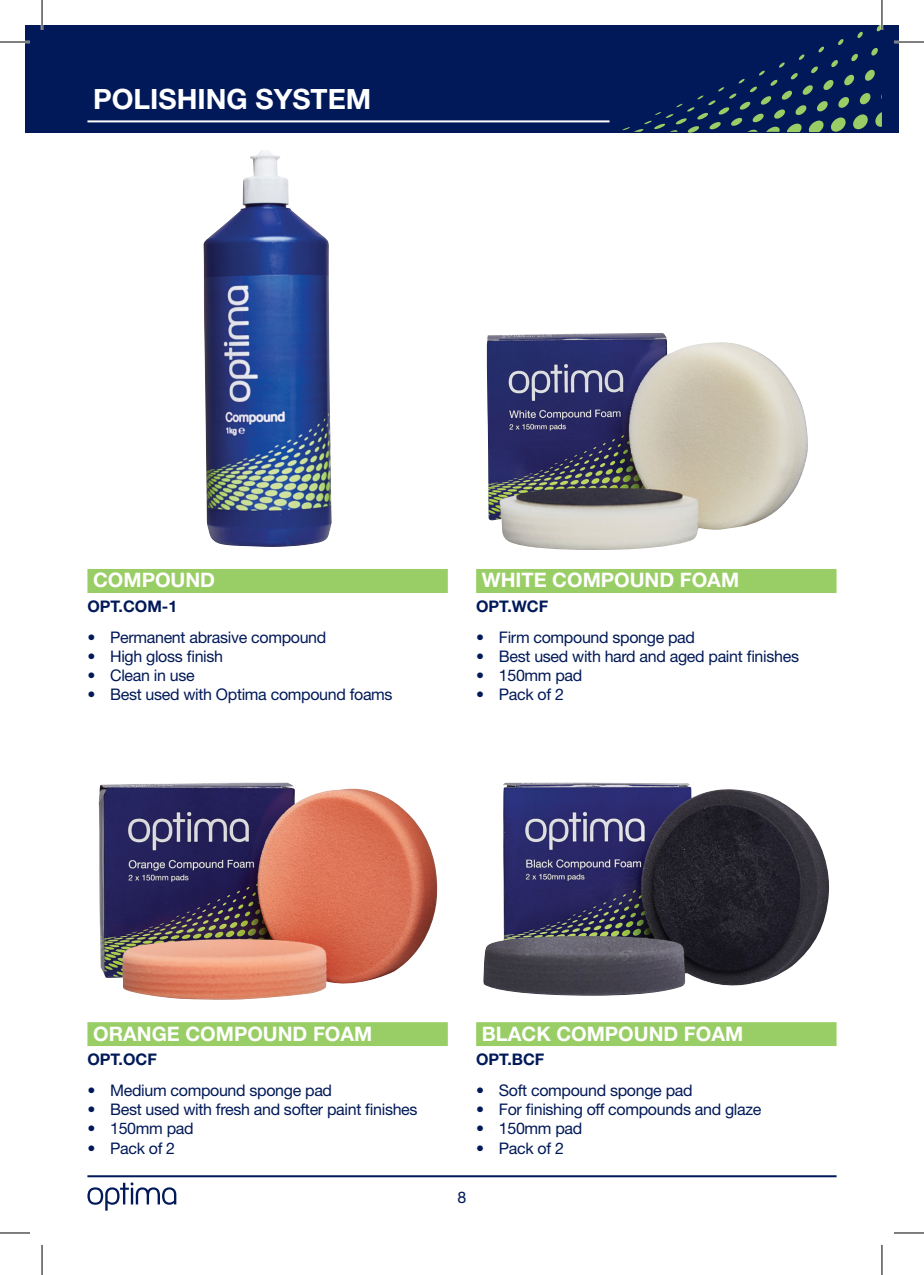
<style>
.page{position:relative;width:924px;height:1275px;background:#fff}
.page>*{position:absolute;margin:0;border:0;box-sizing:border-box;transform-origin:0 0}
.numered_header{font:700 28px "Helvetica Neue LT Std";color:#fff}
.numered_header-2{font:700 20px "Helvetica Neue LT Std";color:#fff}
.t1{font:16px "Helvetica Neue LT Std";letter-spacing:-.02em;color:#011958}
.Part_No{font:700 16px "Helvetica Neue LT Std";color:#011958}
</style>
<div class="page">
<div style="left:25px;top:25px;width:856px;height:108px;background:#011958"></div>
<div style="left:881px;top:25px;width:17px;height:108px;background:#011958"></div>
<hr style="left:87px;top:1175px;width:749px;height:2px;background:#011958">
<svg style="left:87px;top:1182px;width:89px;height:28px"></svg>
<svg style="left:622px;top:25px;width:259px;height:108px"></svg>
<hr style="left:87px;top:120px;width:522px;height:2px;background:#fff">
<div style="left:87px;top:569px;width:360px;height:24px;background:#99cd65"></div>
<div style="left:87px;top:1022px;width:360px;height:24px;background:#99cd65"></div>
<div style="left:476px;top:1022px;width:360px;height:24px;background:#99cd65"></div>
<div style="left:476px;top:569px;width:360px;height:24px;background:#99cd65"></div>
<img style="left:203px;top:150px;width:128px;height:397px">
<img style="left:486px;top:333px;width:322px;height:217px">
<img style="left:99px;top:782px;width:338px;height:217px">
<img style="left:483px;top:782px;width:345px;height:213px">
<hr style="left:0;top:41px;width:30px;height:2px;background:#fff">
<hr style="left:893px;top:41px;width:30px;height:2px;background:#fff">
<hr style="left:41px;top:0;width:2px;height:30px;background:#fff">
<hr style="left:880px;top:0;width:2px;height:30px;background:#fff">
<hr style="left:0;top:42px;width:30px;height:1px;background:#000">
<hr style="left:893px;top:42px;width:30px;height:1px;background:#000">
<hr style="left:0;top:1232px;width:30px;height:1px;background:#000">
<hr style="left:893px;top:1232px;width:30px;height:1px;background:#000">
<hr style="left:42px;top:0;width:1px;height:30px;background:#000">
<hr style="left:42px;top:1245px;width:1px;height:30px;background:#000">
<hr style="left:881px;top:0;width:1px;height:30px;background:#000">
<hr style="left:881px;top:1245px;width:1px;height:30px;background:#000">
<p class="numered_header" style="left:93px;top:82px;width:279px">POLISHING SYSTEM</p>
<p class="numered_header-2" style="left:93px;top:568px;width:123px">COMPOUND</p>
<p class="Part_No" style="left:87px;top:596px;width:91px">OPT.COM-1</p>
<p class="t1" style="left:87px;top:627px;width:240px">• Permanent abrasive compound</p>
<p class="t1" style="left:87px;top:646px;width:137px">• High gloss finish</p>
<p class="t1" style="left:87px;top:666px;width:109px">• Clean in use</p>
<p class="t1" style="left:87px;top:685px;width:306px">• Best used with Optima compound foams</p>
<p class="numered_header-2" style="left:481px;top:568px;width:259px">WHITE COMPOUND FOAM</p>
<p class="Part_No" style="left:476px;top:596px;width:74px">OPT.WCF</p>
<p class="t1" style="left:476px;top:627px;width:220px">• Firm compound sponge pad</p>
<p class="t1" style="left:476px;top:646px;width:324px">• Best used with hard and aged paint finishes</p>
<p class="t1" style="left:476px;top:666px;width:108px">• 150mm pad</p>
<p class="t1" style="left:476px;top:685px;width:89px">• Pack of 2</p>
<p class="numered_header-2" style="left:93px;top:1021px;width:280px">ORANGE COMPOUND FOAM</p>
<p class="Part_No" style="left:87px;top:1049px;width:71px">OPT.OCF</p>
<p class="t1" style="left:87px;top:1080px;width:246px">• Medium compound sponge pad</p>
<p class="t1" style="left:87px;top:1100px;width:331px">• Best used with fresh and softer paint finishes</p>
<p class="t1" style="left:87px;top:1119px;width:108px">• 150mm pad</p>
<p class="t1" style="left:87px;top:1138px;width:89px">• Pack of 2</p>
<p class="numered_header-2" style="left:481px;top:1021px;width:263px">BLACK COMPOUND FOAM</p>
<p class="Part_No" style="left:476px;top:1049px;width:70px">OPT.BCF</p>
<p class="t1" style="left:476px;top:1080px;width:218px">• Soft compound sponge pad</p>
<p class="t1" style="left:476px;top:1100px;width:286px">• For finishing off compounds and glaze</p>
<p class="t1" style="left:476px;top:1119px;width:108px">• 150mm pad</p>
<p class="t1" style="left:476px;top:1138px;width:89px">• Pack of 2</p>
<p class="t1" style="left:457px;top:1187px;width:10px">8</p>
</div>
